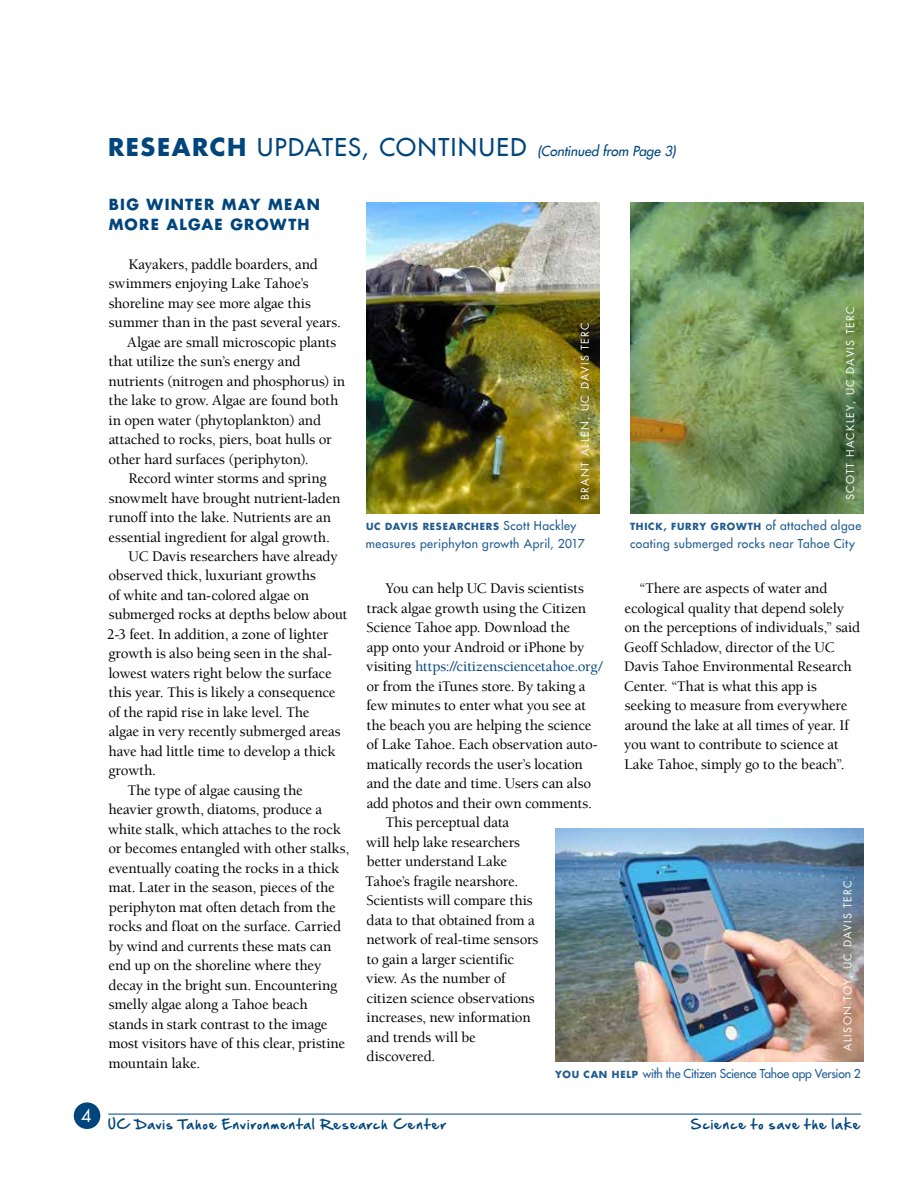
<style>
.page{position:relative;width:918px;height:1188px;background:#fff}
.page>*{position:absolute;margin:0;border:0;box-sizing:border-box;transform-origin:0 0}
.t1{font:500 15px/19.5px "Berkeley UC Davis";letter-spacing:-.01em;color:#000}
.t2{font:500 15px "Berkeley UC Davis";letter-spacing:-.01em;color:#00457c}
.t3{font:700 15px/19.5px "Futura UC Davis";letter-spacing:.085em;color:#00457c}
.t4{font:italic 500 13.5px "Futura UC Davis";color:#00457c}
.t5{font:500 12px "Futura UC Davis";letter-spacing:.025em;color:#215c90}
.t6{font:12px "Hand Of Sean";letter-spacing:.1em;color:#00457c}
.t7{font:500 12px "Futura UC Davis";letter-spacing:-.02em;color:#215c90}
.t8{font:10.5px "Futura UC Davis";letter-spacing:.13em;color:#fff}
.t9{font:700 9.6px "Futura UC Davis";letter-spacing:.08em;color:#215c90}
.s1{font-weight:700;font-style:normal;font-size:24px}
.s2{font-style:normal;font-size:24px}
.s3{font-weight:500;font-size:12px}
.s4{color:#000}
.s5{font-weight:700;font-size:9.6px}
</style>
<div class="page">
<div style="left:74px;top:1102px;width:26px;height:27px;background:#00457c;border-radius:50%"></div>
<hr style="left:108px;top:1114px;width:753px;height:1px;background:#00457c">
<img style="left:366px;top:203px;width:234px;height:311px">
<img style="left:555px;top:829px;width:309px;height:233px">
<img style="left:630px;top:203px;width:234px;height:311px">
<p class="t4" style="left:108px;top:143px;width:569px"><span class="s1">RESEARCH</span> <span class="s2">UPDATES, CONTINUED</span> (Continued from Page 3)</p>
<p class="t3" style="left:109px;top:194px;width:213px">BIG WINTER MAY MEAN<br>MORE ALGAE GROWTH</p>
<p class="t1" style="left:128px;top:254px;width:191px">Kayakers, paddle boarders, and</p>
<p class="t1" style="left:109px;top:273px;width:202px">swimmers enjoying Lake Tahoe’s</p>
<p class="t1" style="left:109px;top:293px;width:204px">shoreline may see more algae this</p>
<p class="t1" style="left:109px;top:312px;width:234px">summer than in the past several years.</p>
<p class="t1" style="left:127px;top:332px;width:211px">Algae are small microscopic plants</p>
<p class="t1" style="left:109px;top:351px;width:194px">that utilize the sun’s energy and</p>
<p class="t1" style="left:109px;top:371px;width:238px">nutrients (nitrogen and phosphorus) in</p>
<p class="t1" style="left:109px;top:390px;width:231px">the lake to grow. Algae are found both</p>
<p class="t1" style="left:109px;top:410px;width:214px">in open water (phytoplankton) and</p>
<p class="t1" style="left:109px;top:429px;width:225px">attached to rocks, piers, boat hulls or</p>
<p class="t1" style="left:109px;top:449px;width:202px">other hard surfaces (periphyton).</p>
<p class="t1" style="left:128px;top:468px;width:200px">Record winter storms and spring</p>
<p class="t1" style="left:109px;top:488px;width:233px">snowmelt have brought nutrient-laden</p>
<p class="t1" style="left:109px;top:507px;width:224px">runoff into the lake. Nutrients are an</p>
<p class="t1" style="left:109px;top:527px;width:223px">essential ingredient for algal growth.</p>
<p class="t1" style="left:129px;top:546px;width:211px">UC Davis researchers have already</p>
<p class="t1" style="left:109px;top:566px;width:209px">observed thick, luxuriant growths</p>
<p class="t1" style="left:109px;top:585px;width:202px">of white and tan-colored algae on</p>
<p class="t1" style="left:109px;top:605px;width:240px">submerged rocks at depths below about</p>
<p class="t1" style="left:107px;top:624px;width:223px">2-3 feet. In addition, a zone of lighter</p>
<p class="t1" style="left:108px;top:644px;width:225px">growth is also being seen in the shal-</p>
<p class="t1" style="left:108px;top:663px;width:225px">lowest waters right below the surface</p>
<p class="t1" style="left:109px;top:683px;width:229px">this year. This is likely a consequence</p>
<p class="t1" style="left:109px;top:702px;width:202px">of the rapid rise in lake level. The</p>
<p class="t1" style="left:109px;top:722px;width:234px">algae in very recently submerged areas</p>
<p class="t1" style="left:108px;top:741px;width:229px">have had little time to develop a thick</p>
<p class="t1" style="left:108px;top:761px;width:49px">growth.</p>
<p class="t1" style="left:127px;top:780px;width:177px">The type of algae causing the</p>
<p class="t1" style="left:108px;top:800px;width:215px">heavier growth, diatoms, produce a</p>
<p class="t1" style="left:108px;top:819px;width:234px">white stalk, which attaches to the rock</p>
<p class="t1" style="left:109px;top:839px;width:242px">or becomes entangled with other stalks,</p>
<p class="t1" style="left:109px;top:858px;width:232px">eventually coating the rocks in a thick</p>
<p class="t1" style="left:109px;top:878px;width:228px">mat. Later in the season, pieces of the</p>
<p class="t1" style="left:109px;top:897px;width:229px">periphyton mat often detach from the</p>
<p class="t1" style="left:109px;top:917px;width:234px">rocks and float on the surface. Carried</p>
<p class="t1" style="left:109px;top:936px;width:224px">by wind and currents these mats can</p>
<p class="t1" style="left:109px;top:956px;width:214px">end up on the shoreline where they</p>
<p class="t1" style="left:109px;top:975px;width:230px">decay in the bright sun. Encountering</p>
<p class="t1" style="left:109px;top:995px;width:201px">smelly algae along a Tahoe beach</p>
<p class="t1" style="left:109px;top:1014px;width:220px">stands in stark contrast to the image</p>
<p class="t1" style="left:109px;top:1034px;width:238px">most visitors have of this clear, pristine</p>
<p class="t1" style="left:109px;top:1053px;width:93px">mountain lake.</p>
<p class="t8" style="left:844px;top:500px;width:195px;rotate:-90deg">SCOTT HACKLEY, UC DAVIS TERC</p>
<p class="t8" style="left:578px;top:500px;width:180px;rotate:-90deg">BRANT ALLEN, UC DAVIS TERC</p>
<p class="t8" style="left:846px;top:397px;width:74px;rotate:-90deg">ALISON TOY</p>
<p class="t9" style="left:630px;top:520px;width:233px">THICK, FURRY GROWTH <span class="s3">of attached algae</span></p>
<p class="t5" style="left:630px;top:536px;width:226px">coating submerged rocks near Tahoe City</p>
<p class="t9" style="left:366px;top:520px;width:212px">UC DAVIS RESEARCHERS <span class="s3">Scott Hackley</span></p>
<p class="t5" style="left:366px;top:536px;width:220px">measures periphyton growth April, 2017</p>
<p class="t1" style="left:624px;top:579px;width:238px;text-indent:15px">“There are aspects of water and ecological quality that depend solely on the perceptions of individuals,” said Geoff Schladow, director of the UC Davis Tahoe Environmental Research Center. “That is what this app is seeking to measure from everywhere around the lake at all times of year. If you want to contribute to science at Lake Tahoe, simply go to the beach”.</p>
<p class="t1" style="left:386px;top:579px;width:200px">You can help UC Davis scientists</p>
<p class="t1" style="left:367px;top:598px;width:221px">track algae growth using the Citizen</p>
<p class="t1" style="left:366px;top:618px;width:205px">Science Tahoe app. Download the</p>
<p class="t1" style="left:367px;top:637px;width:219px">app onto your Android or iPhone by</p>
<p class="t2" style="left:366px;top:658px;width:238px"><span class="s4">visiting</span> https://citizensciencetahoe.org/</p>
<p class="t1" style="left:367px;top:676px;width:221px">or from the iTunes store. By taking a</p>
<p class="t1" style="left:367px;top:696px;width:221px">few minutes to enter what you see at</p>
<p class="t1" style="left:367px;top:715px;width:226px">the beach you are helping the science</p>
<p class="t1" style="left:367px;top:735px;width:233px">of Lake Tahoe. Each observation auto-</p>
<p class="t1" style="left:367px;top:754px;width:218px">matically records the user’s location</p>
<p class="t1" style="left:367px;top:774px;width:226px">and the date and time. Users can also</p>
<p class="t1" style="left:367px;top:793px;width:227px">add photos and their own comments.</p>
<p class="t1" style="left:385px;top:813px;width:125px">This perceptual data</p>
<p class="t1" style="left:366px;top:832px;width:155px">will help lake researchers</p>
<p class="t1" style="left:367px;top:852px;width:142px">better understand Lake</p>
<p class="t1" style="left:365px;top:871px;width:155px">Tahoe’s fragile nearshore.</p>
<p class="t1" style="left:366px;top:891px;width:168px">Scientists will compare this</p>
<p class="t1" style="left:367px;top:910px;width:170px">data to that obtained from a</p>
<p class="t1" style="left:367px;top:930px;width:173px">network of real-time sensors</p>
<p class="t1" style="left:367px;top:949px;width:149px">to gain a larger scientific</p>
<p class="t1" style="left:366px;top:969px;width:141px">view. As the number of</p>
<p class="t1" style="left:367px;top:988px;width:170px">citizen science observations</p>
<p class="t1" style="left:367px;top:1008px;width:166px">increases, new information</p>
<p class="t1" style="left:367px;top:1027px;width:111px">and trends will be</p>
<p class="t1" style="left:367px;top:1047px;width:70px">discovered.</p>
<p class="t8" style="left:841px;top:1051px;width:172px;rotate:-90deg">ALISON TOY, UC DAVIS TERC</p>
<p class="t7" style="left:555px;top:1066px;width:307px"><span class="s5">YOU CAN HELP</span> with the Citizen Science Tahoe app Version 2</p>
<p class="t6" style="left:81px;top:1114px;width:366px"><sup>4</sup> UC Davis Tahoe Environmental Research Center</p>
<p class="t6" style="left:691px;top:1114px;width:170px">Science to save the lake</p>
</div>
